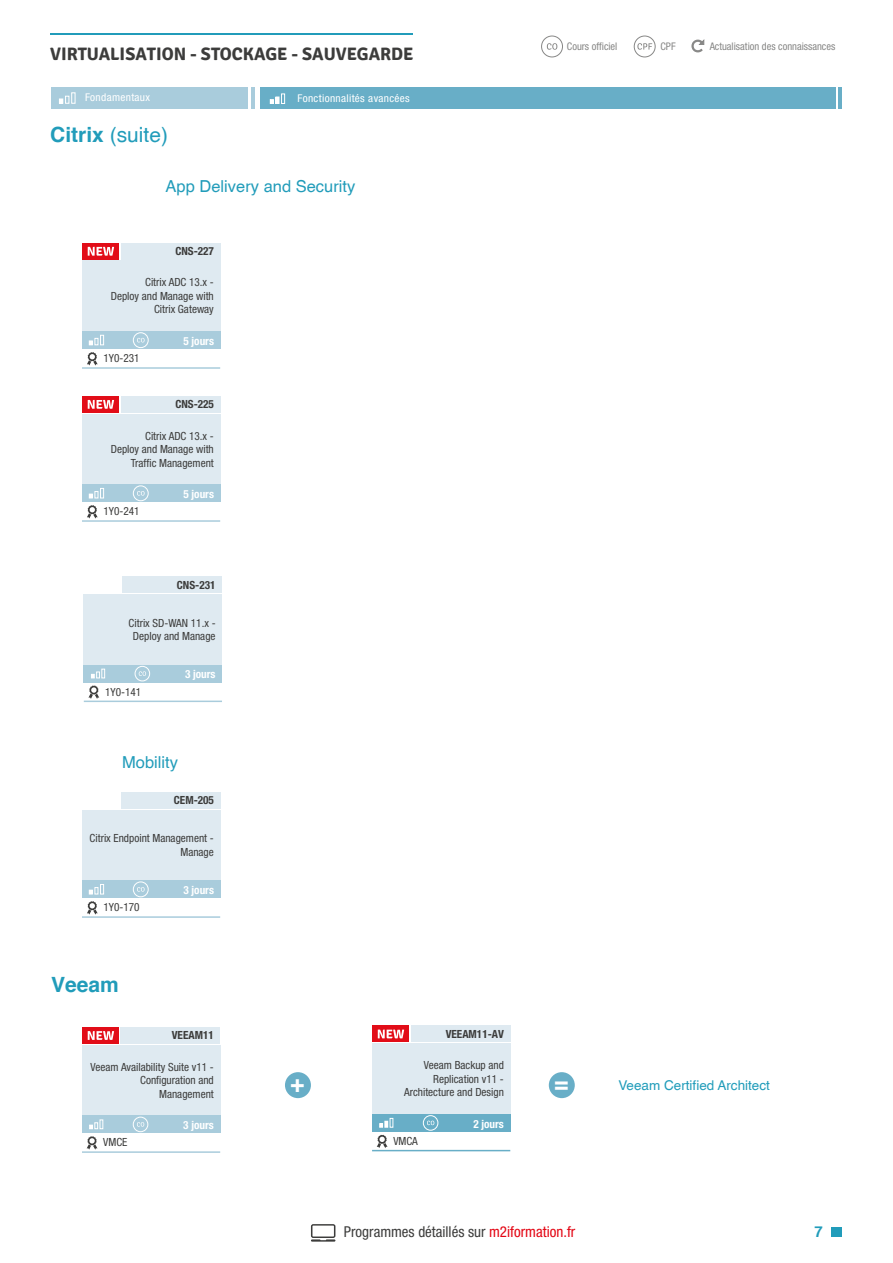
<style>
.page{position:relative;width:893px;height:1263px;background:#fff}
.page>*{position:absolute;margin:0;border:0;box-sizing:border-box;transform-origin:0 0}
.t1{font:700 24px "Helvetica";color:#fff}
.t2{font:21px "Helvetica";color:#219cba}
.t3{font:700 21px "Helvetica";color:#219cba}
.t4{font:700 18px "Signika";color:#3c3c3b}
.t5{font:16.5px "Helvetica";color:#219cba}
.t6{font:condensed 15px "Helvetica Neue LT Std";color:#3c3c3b}
.t7{font:700 15px "Helvetica";color:#219cba}
.t8{font:13.5px "Helvetica";color:#219cba}
.t9{font:condensed 11.25px/13.5px "Helvetica Neue LT Std";color:#3c3c3b;text-align:right}
.t10{font:700 condensed 11.25px "Helvetica Neue LT Std";color:#3c3c3b}
.t11{font:700 condensed 11.25px "Helvetica Neue LT Std";color:#fff}
.t12{font:condensed 10.65px "Helvetica Neue LT Std";letter-spacing:.03em;color:#fff;scale:1.05 1}
.t13{font:condensed 10.5px "Helvetica Neue LT Std";color:#878786}
.s1{font-weight:700}
.s2{color:#e30513}
</style>
<div class="page">
<div style="left:541px;top:36px;width:22px;height:21px;border:1px solid #878786;border-radius:50%"></div>
<svg style="left:547px;top:43px;width:10px;height:7px"></svg>
<svg style="left:691px;top:39px;width:13px;height:13px"></svg>
<div style="left:634px;top:36px;width:22px;height:21px;border:1px solid #878786;border-radius:50%"></div>
<svg style="left:637px;top:43px;width:15px;height:7px"></svg>
<svg style="left:311px;top:1224px;width:24px;height:17px"></svg>
<hr style="left:50px;top:33px;width:362px;height:1px;background:#219cba">
<div style="left:831px;top:1227px;width:11px;height:10px;background:#219cba"></div>
<div style="left:82px;top:261px;width:138px;height:70px;background:#dfeaf1"></div>
<div style="left:121px;top:243px;width:99px;height:16px;background:#dfeaf1"></div>
<div style="left:82px;top:331px;width:138px;height:18px;background:#a9ccdc"></div>
<div style="left:133px;top:332px;width:15px;height:16px;border:1px solid #fff;border-radius:50%"></div>
<svg style="left:137px;top:338px;width:8px;height:4px"></svg>
<svg style="left:89px;top:338px;width:9px;height:7px"></svg>
<div style="left:100px;top:335px;width:4px;height:10px;border:1px solid #fff"></div>
<div style="left:82px;top:414px;width:138px;height:70px;background:#dfeaf1"></div>
<div style="left:121px;top:396px;width:99px;height:16px;background:#dfeaf1"></div>
<svg style="left:87px;top:505px;width:11px;height:14px"></svg>
<hr style="left:82px;top:520px;width:138px;height:2px;background:#a9ccdc">
<div style="left:82px;top:484px;width:138px;height:18px;background:#a9ccdc"></div>
<div style="left:133px;top:486px;width:15px;height:15px;border:1px solid #fff;border-radius:50%"></div>
<svg style="left:137px;top:491px;width:8px;height:5px"></svg>
<svg style="left:89px;top:491px;width:9px;height:7px"></svg>
<div style="left:100px;top:488px;width:4px;height:10px;border:1px solid #fff"></div>
<div style="left:82px;top:810px;width:138px;height:70px;background:#dfeaf1"></div>
<div style="left:121px;top:792px;width:99px;height:16px;background:#dfeaf1"></div>
<svg style="left:87px;top:901px;width:11px;height:14px"></svg>
<hr style="left:82px;top:916px;width:138px;height:2px;background:#a9ccdc">
<div style="left:82px;top:880px;width:138px;height:18px;background:#a9ccdc"></div>
<div style="left:133px;top:882px;width:15px;height:15px;border:1px solid #fff;border-radius:50%"></div>
<svg style="left:137px;top:887px;width:8px;height:5px"></svg>
<svg style="left:89px;top:887px;width:9px;height:7px"></svg>
<div style="left:100px;top:884px;width:4px;height:10px;border:1px solid #fff"></div>
<div style="left:84px;top:594px;width:138px;height:71px;background:#dfeaf1"></div>
<div style="left:122px;top:576px;width:100px;height:17px;background:#dfeaf1"></div>
<svg style="left:88px;top:685px;width:11px;height:14px"></svg>
<hr style="left:84px;top:700px;width:138px;height:2px;background:#a9ccdc">
<div style="left:84px;top:665px;width:138px;height:17px;background:#a9ccdc"></div>
<div style="left:135px;top:666px;width:15px;height:15px;border:1px solid #fff;border-radius:50%"></div>
<svg style="left:139px;top:671px;width:7px;height:5px"></svg>
<svg style="left:91px;top:669px;width:14px;height:9px"></svg>
<div style="left:285px;top:1072px;width:26px;height:26px;background:#68aec7;border-radius:50%"></div>
<div style="left:549px;top:1072px;width:26px;height:26px;background:#68aec7;border-radius:50%"></div>
<div style="left:82px;top:1045px;width:138px;height:70px;background:#dfeaf1"></div>
<div style="left:121px;top:1027px;width:99px;height:16px;background:#dfeaf1"></div>
<svg style="left:87px;top:1136px;width:10px;height:14px"></svg>
<hr style="left:82px;top:1151px;width:138px;height:2px;background:#a9ccdc">
<div style="left:82px;top:1115px;width:138px;height:18px;background:#a9ccdc"></div>
<div style="left:82px;top:1027px;width:37px;height:16px;background:#e20d18"></div>
<svg style="left:88px;top:1031px;width:26px;height:9px"></svg>
<div style="left:133px;top:1117px;width:15px;height:15px;border:1px solid #fff;border-radius:50%"></div>
<svg style="left:137px;top:1122px;width:7px;height:5px"></svg>
<svg style="left:89px;top:1119px;width:14px;height:10px"></svg>
<div style="left:372px;top:1043px;width:138px;height:71px;background:#dfeaf1"></div>
<div style="left:411px;top:1026px;width:99px;height:16px;background:#dfeaf1"></div>
<svg style="left:377px;top:1135px;width:10px;height:13px"></svg>
<hr style="left:372px;top:1150px;width:138px;height:1px;background:#68aec7">
<div style="left:372px;top:1114px;width:138px;height:18px;background:#68aec7"></div>
<div style="left:372px;top:1026px;width:37px;height:16px;background:#e20d18"></div>
<svg style="left:378px;top:1029px;width:26px;height:9px"></svg>
<div style="left:423px;top:1115px;width:15px;height:15px;border:1px solid #fff;border-radius:50%"></div>
<svg style="left:427px;top:1121px;width:7px;height:4px"></svg>
<svg style="left:379px;top:1118px;width:14px;height:9px"></svg>
<div style="left:82px;top:243px;width:37px;height:16px;background:#e20d18"></div>
<svg style="left:88px;top:247px;width:26px;height:9px"></svg>
<div style="left:82px;top:396px;width:37px;height:16px;background:#e20d18"></div>
<svg style="left:88px;top:400px;width:26px;height:9px"></svg>
<svg style="left:87px;top:352px;width:11px;height:14px"></svg>
<hr style="left:82px;top:367px;width:138px;height:2px;background:#a9ccdc">
<div style="left:51px;top:87px;width:198px;height:22px;background:#a9ccdc"></div>
<div style="left:260px;top:87px;width:582px;height:22px;background:#68aec7"></div>
<svg style="left:270px;top:97px;width:9px;height:7px"></svg>
<div style="left:281px;top:94px;width:4px;height:10px;border:1px solid #fff"></div>
<svg style="left:59px;top:96px;width:10px;height:8px"></svg>
<div style="left:71px;top:92px;width:4px;height:12px;border:1px solid #fff"></div>
<svg style="left:254px;top:87px;width:1px;height:22px"></svg>
<hr style="left:251px;top:87px;width:3px;height:22px;background:#a9ccdc">
<div style="left:836px;top:87px;width:11px;height:22px;background:#fff"></div>
<hr style="left:838px;top:87px;width:4px;height:22px;background:#68aec7">
<h3 class="t4" style="left:50px;top:43px;width:365px">VIRTUALISATION - STOCKAGE - SAUVEGARDE</h3>
<p class="t12" style="left:85px;top:91px;width:63px">Fondamentaux</p>
<p class="t12" style="left:298px;top:92px;width:108px">Fonctionnalités avancées</p>
<h2 class="t2" style="left:50px;top:121px;width:119px"><span class="s1">Citrix</span> (suite)</h2>
<h3 class="t5" style="left:166px;top:176px;width:191px">App Delivery and Security</h3>
<p class="t10" style="left:175px;top:244px;width:40px">CNS-227</p>
<p class="t9" style="left:111px;top:276px;width:105px">Citrix ADC 13.x -<br>Deploy and Manage with<br>Citrix Gateway</p>
<p class="t9" style="left:103px;top:351px;width:38px">1Y0-231</p>
<p class="t11" style="left:183px;top:334px;width:32px">5 jours</p>
<p class="t10" style="left:175px;top:397px;width:40px">CNS-225</p>
<p class="t9" style="left:111px;top:429px;width:105px">Citrix ADC 13.x -<br>Deploy and Manage with<br>Traffic Management</p>
<p class="t9" style="left:103px;top:504px;width:38px">1Y0-241</p>
<p class="t11" style="left:183px;top:487px;width:32px">5 jours</p>
<p class="t10" style="left:177px;top:578px;width:40px">CNS-231</p>
<p class="t9" style="left:129px;top:616px;width:89px;text-align:center">Citrix SD-WAN 11.x -<br>Deploy and Manage</p>
<p class="t9" style="left:105px;top:685px;width:38px">1Y0-141</p>
<p class="t11" style="left:185px;top:668px;width:32px">3 jours</p>
<h3 class="t5" style="left:122px;top:752px;width:57px">Mobility</h3>
<p class="t10" style="left:174px;top:793px;width:42px">CEM-205</p>
<p class="t9" style="left:90px;top:832px;width:126px">Citrix Endpoint Management -<br>Manage</p>
<p class="t9" style="left:103px;top:900px;width:38px">1Y0-170</p>
<h2 class="t3" style="left:51px;top:971px;width:69px">Veeam</h2>
<p class="t11" style="left:183px;top:883px;width:32px">3 jours</p>
<p class="t10" style="left:172px;top:1028px;width:44px">VEEAM11</p>
<p class="t10" style="left:446px;top:1027px;width:60px">VEEAM11-AV</p>
<p class="t13" style="left:567px;top:40px;width:52px">Cours officiel</p>
<p class="t13" style="left:660px;top:40px;width:17px">CPF</p>
<p class="t13" style="left:710px;top:40px;width:127px">Actualisation des connaissances</p>
<p class="t9" style="left:91px;top:1060px;width:125px">Veeam Availability Suite v11 -<br>Configuration and<br>Management</p>
<p class="t9" style="left:404px;top:1058px;width:101px">Veeam Backup and<br>Replication v11 -<br>Architecture and Design</p>
<h1 class="t1" style="left:291px;top:1068px;width:16px">+</h1>
<h1 class="t1" style="left:554px;top:1068px;width:16px">=</h1>
<p class="t8" style="left:618px;top:1077px;width:153px">Veeam Certified Architect</p>
<p class="t11" style="left:183px;top:1118px;width:32px">3 jours</p>
<p class="t11" style="left:473px;top:1117px;width:32px">2 jours</p>
<p class="t9" style="left:103px;top:1135px;width:26px">VMCE</p>
<p class="t9" style="left:393px;top:1134px;width:26px">VMCA</p>
<h3 class="t6" style="left:344px;top:1223px;width:233px">Programmes détaillés sur <span class="s2">m2iformation.fr</span></h3>
<h3 class="t7" style="left:814px;top:1222px;width:10px">7</h3>
</div>
